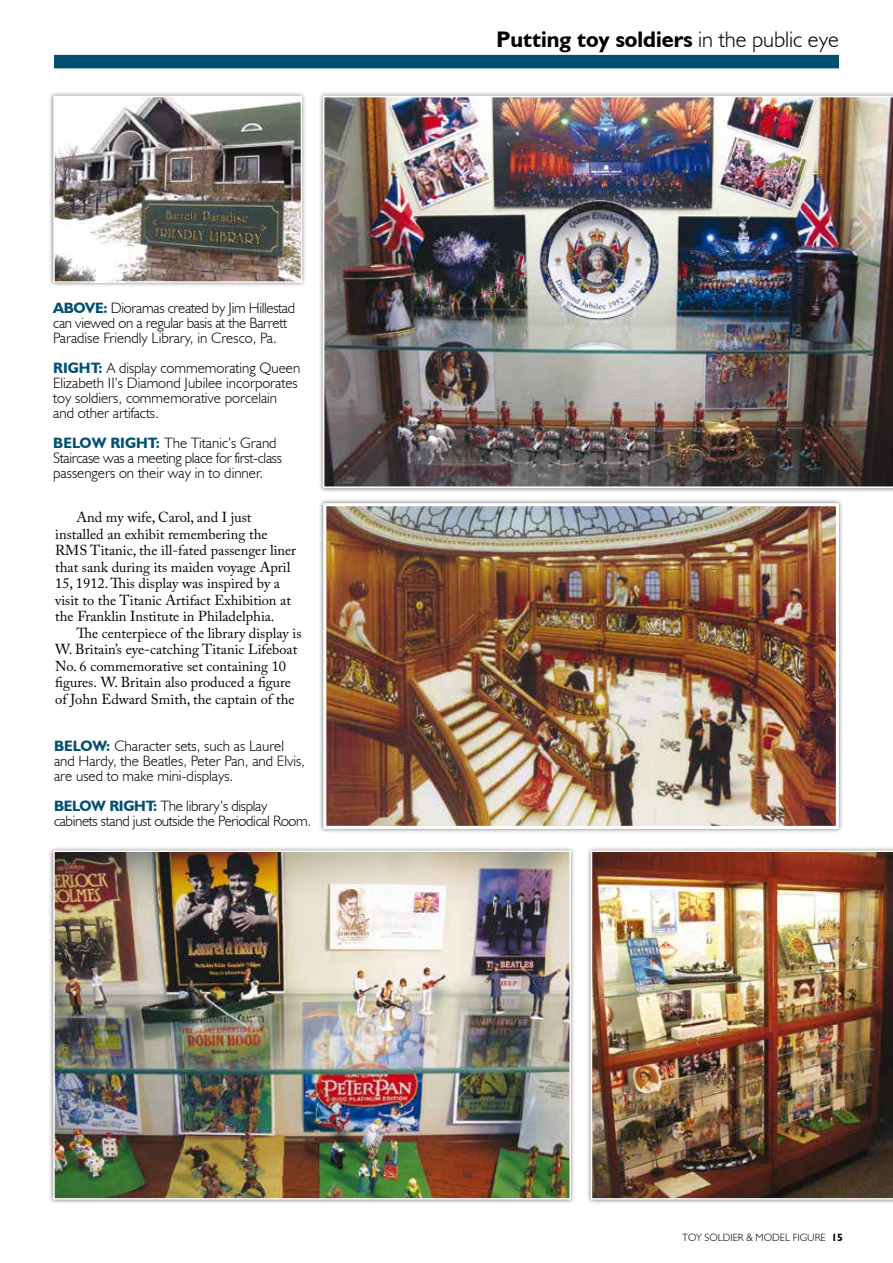
<style>
.page{position:relative;width:893px;height:1263px;background:#fff}
.page>*{position:absolute;margin:0;border:0;box-sizing:border-box;transform-origin:0 0}
.t1{font:700 22.5px "Humanist 521 BT";color:#000}
.t2{font:300 15px/15px "Humanist 521 BT";color:#000}
.t3{font:300 15px/15px "Humanist 521 BT";letter-spacing:-.02em;color:#000}
.t4{font:14.4px/16.5px "Adobe Caslon Pro";color:#000}
.t5{font:300 10.5px "Humanist 521 BT";color:#000}
.s1{font-weight:700;color:#00506f}
.s2{font-weight:300}
.s3{font-weight:700}
</style>
<div class="page">
<div style="left:54px;top:55px;width:785px;height:13px;background:#00506f"></div>
<div style="left:319px;top:498px;width:524px;height:335px;background:#000;opacity:.5"></div>
<img style="left:327px;top:507px;width:508px;height:318px">
<div style="left:323px;top:503px;width:516px;height:326px;border:3px solid #fff"></div>
<div style="left:586px;top:846px;width:307px;height:358px;background:#000;opacity:.5"></div>
<img style="left:591px;top:850px;width:302px;height:349px">
<div style="left:49px;top:846px;width:527px;height:358px;background:#000;opacity:.5"></div>
<img style="left:56px;top:853px;width:512px;height:343px">
<div style="left:53px;top:850px;width:518px;height:349px;border:2px solid #fff"></div>
<div style="left:318px;top:91px;width:575px;height:402px;background:#000;opacity:.5"></div>
<img style="left:323px;top:96px;width:570px;height:392px">
<div style="left:49px;top:91px;width:258px;height:197px;background:#000;opacity:.5"></div>
<img style="left:56px;top:99px;width:243px;height:181px">
<div style="left:53px;top:96px;width:249px;height:187px;border:2px solid #fff"></div>
<p class="t3" style="left:53px;top:300px;width:243px"><span class="s1">ABOVE:</span> Dioramas created by Jim Hillestad can viewed on a regular basis at the Barrett<br>Paradise Friendly Library, in Cresco, Pa.</p>
<p class="t2" style="left:53px;top:360px;width:249px"><span class="s1">RIGHT:</span> A display commemorating Queen Elizabeth II’s Diamond Jubilee incorporates toy soldiers, commemorative porcelain and other artifacts.</p>
<p class="t2" style="left:53px;top:435px;width:230px"><span class="s1">BELOW RIGHT:</span> The Titanic’s Grand<br>Staircase was a meeting place for first-class passengers on their way in to dinner.</p>
<p class="t4" style="left:55px;top:509px;width:242px;text-indent:21px">And my wife, Carol, and I just installed an exhibit remembering the RMS Titanic, the ill-fated passenger liner that sank during its maiden voyage April 15, 1912. This display was inspired by a visit to the Titanic Artifact Exhibition at the Franklin Institute in Philadelphia.</p>
<p class="t4" style="left:55px;top:624px;width:248px;text-indent:21px">The centerpiece of the library display is W. Britain’s eye-catching Titanic Lifeboat No. 6 commemorative set containing 10 figures. W. Britain also produced a figure of John Edward Smith, the captain of the</p>
<p class="t2" style="left:54px;top:738px;width:252px"><span class="s1">BELOW:</span> Character sets, such as Laurel and Hardy, the Beatles, Peter Pan, and Elvis, are used to make mini-displays.</p>
<p class="t3" style="left:54px;top:798px;width:259px"><span class="s1">BELOW RIGHT:</span> The library’s display cabinets stand just outside the Periodical Room.</p>
<h1 class="t1" style="left:496px;top:25px;width:344px">Putting toy soldiers <span class="s2">in the public eye</span></h1>
<p class="t5" style="left:682px;top:1231px;width:162px">TOY SOLDIER &amp; MODEL FIGURE <span class="s3">15</span></p>
</div>
